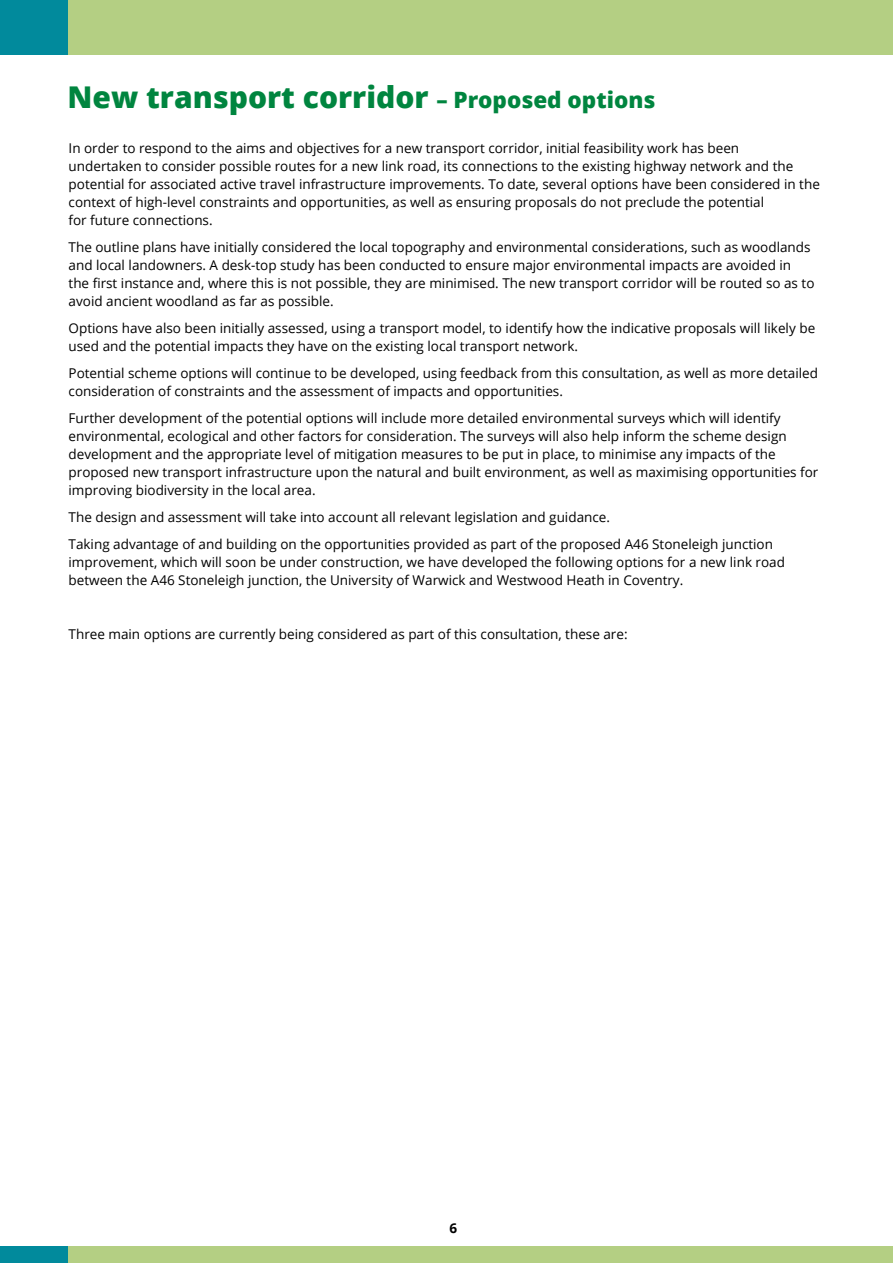
<style>
.page{position:relative;width:893px;height:1263px;background:#fff}
.page>*{position:absolute;margin:0;border:0;box-sizing:border-box;transform-origin:0 0}
.t1{font:800 30px "Open Sans";color:#00853f}
.t2{font:13.5px/18px "Open Sans";color:#000}
.t3{font:700 13.5px "Open Sans";color:#000}
.s1{font-size:22.5px}
</style>
<div class="page">
<div style="left:68px;top:0;width:825px;height:54px;background:#b4cf83"></div>
<div style="left:0;top:1247px;width:893px;height:16px;background:#b4cf83"></div>
<div style="left:0;top:0;width:68px;height:54px;background:#018a9c"></div>
<div style="left:0;top:1247px;width:68px;height:16px;background:#018a9c"></div>
<h1 class="t1" style="left:68px;top:74px;width:589px">New transport corridor <span class="s1">– Proposed options</span></h1>
<p class="t2" style="left:69px;top:139px;width:753px">In order to respond to the aims and objectives for a new transport corridor, initial feasibility work has been<br>undertaken to consider possible routes for a new link road, its connections to the existing highway network and the potential for associated active travel infrastructure improvements. To date, several options have been considered in the context of high-level constraints and opportunities, as well as ensuring proposals do not preclude the potential<br>for future connections.</p>
<p class="t2" style="left:69px;top:238px;width:747px">The outline plans have initially considered the local topography and environmental considerations, such as woodlands and local landowners. A desk-top study has been conducted to ensure major environmental impacts are avoided in the first instance and, where this is not possible, they are minimised. The new transport corridor will be routed so as to avoid ancient woodland as far as possible.</p>
<p class="t2" style="left:69px;top:319px;width:748px">Options have also been initially assessed, using a transport model, to identify how the indicative proposals will likely be used and the potential impacts they have on the existing local transport network.</p>
<p class="t2" style="left:69px;top:364px;width:751px">Potential scheme options will continue to be developed, using feedback from this consultation, as well as more detailed consideration of constraints and the assessment of impacts and opportunities.</p>
<p class="t2" style="left:69px;top:409px;width:751px">Further development of the potential options will include more detailed environmental surveys which will identify environmental, ecological and other factors for consideration. The surveys will also help inform the scheme design development and the appropriate level of mitigation measures to be put in place, to minimise any impacts of the proposed new transport infrastructure upon the natural and built environment, as well as maximising opportunities for improving biodiversity in the local area.</p>
<p class="t2" style="left:69px;top:503px;width:706px;line-height:27px">The design and assessment will take into account all relevant legislation and guidance.<br>Taking advantage of and building on the opportunities provided as part of the proposed A46 Stoneleigh junction</p>
<p class="t2" style="left:69px;top:553px;width:718px">improvement, which will soon be under construction, we have developed the following options for a new link road between the A46 Stoneleigh junction, the University of Warwick and Westwood Heath in Coventry.</p>
<p class="t2" style="left:69px;top:625px;width:561px">Three main options are currently being considered as part of this consultation, these are:</p>
<p class="t3" style="left:449px;top:1219px;width:9px">6</p>
</div>
